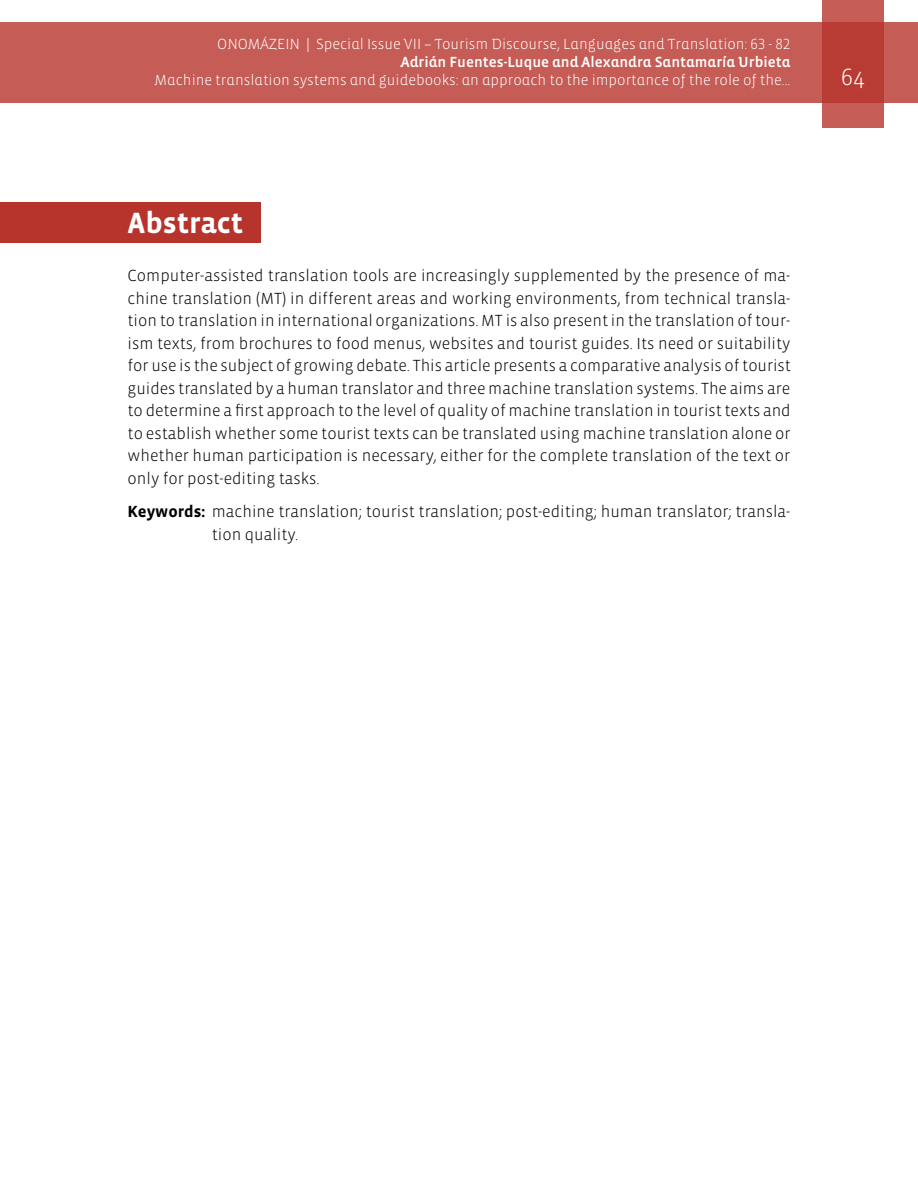
<style>
.page{position:relative;width:918px;height:1188px;background:#fff}
.page>*{position:absolute;margin:0;border:0;box-sizing:border-box;transform-origin:0 0}
.t1{font:700 30px "Vista Sans";color:#fff}
.t2{font:300 24px "Vista Sans";color:#fff}
.t3{font:300 16.5px/22.5px "Vista Sans";color:#000;text-align:justify}
.t4{font:300 15px "Vista Sans Alt";color:#fff}
.t5{font:15px "Vista Sans Alt Med";color:#fff}
.s1{font-weight:700}
</style>
<div class="page">
<div style="left:0;top:23px;width:918px;height:80px;background:#c55c56"></div>
<svg style="left:822px;top:0;width:62px;height:128px;background:#bd4740"></svg>
<div style="left:0;top:202px;width:260px;height:40px;background:#b7342c"></div>
<p class="t4" style="left:217px;top:37px;width:575px">ONOMÁZEIN | Special Issue VII – Tourism Discourse, Languages and Translation: 63 - 82</p>
<p class="t5" style="left:401px;top:55px;width:391px">Adrián Fuentes-Luque and Alexandra Santamaría Urbieta</p>
<p class="t4" style="left:155px;top:73px;width:637px">Machine translation systems and guidebooks: an approach to the importance of the role of the...</p>
<h2 class="t2" style="left:841px;top:65px;width:25px">64</h2>
<h1 class="t1" style="left:128px;top:208px;width:117px">Abstract</h1>
<p class="t3" style="left:128px;top:265px;width:665px">Computer-assisted translation tools are increasingly supplemented by the presence of ma&shy;chine translation (MT) in different areas and working environments, from technical transla&shy;tion to translation in international organizations. MT is also present in the translation of tour&shy;ism texts, from brochures to food menus, websites and tourist guides. Its need or suitability for use is the subject of growing debate. This article presents a comparative analysis of tourist guides translated by a human translator and three machine translation systems. The aims are to determine a first approach to the level of quality of machine translation in tourist texts and to establish whether some tourist texts can be translated using machine translation alone or whether human participation is necessary, either for the complete translation of the text or only for post-editing tasks.</p>
<p class="t3" style="left:212px;top:501px;width:580px;text-indent:-84px"><span class="s1">Keywords:</span> machine translation; tourist translation; post-editing; human translator; transla&shy;tion quality.</p>
</div>
